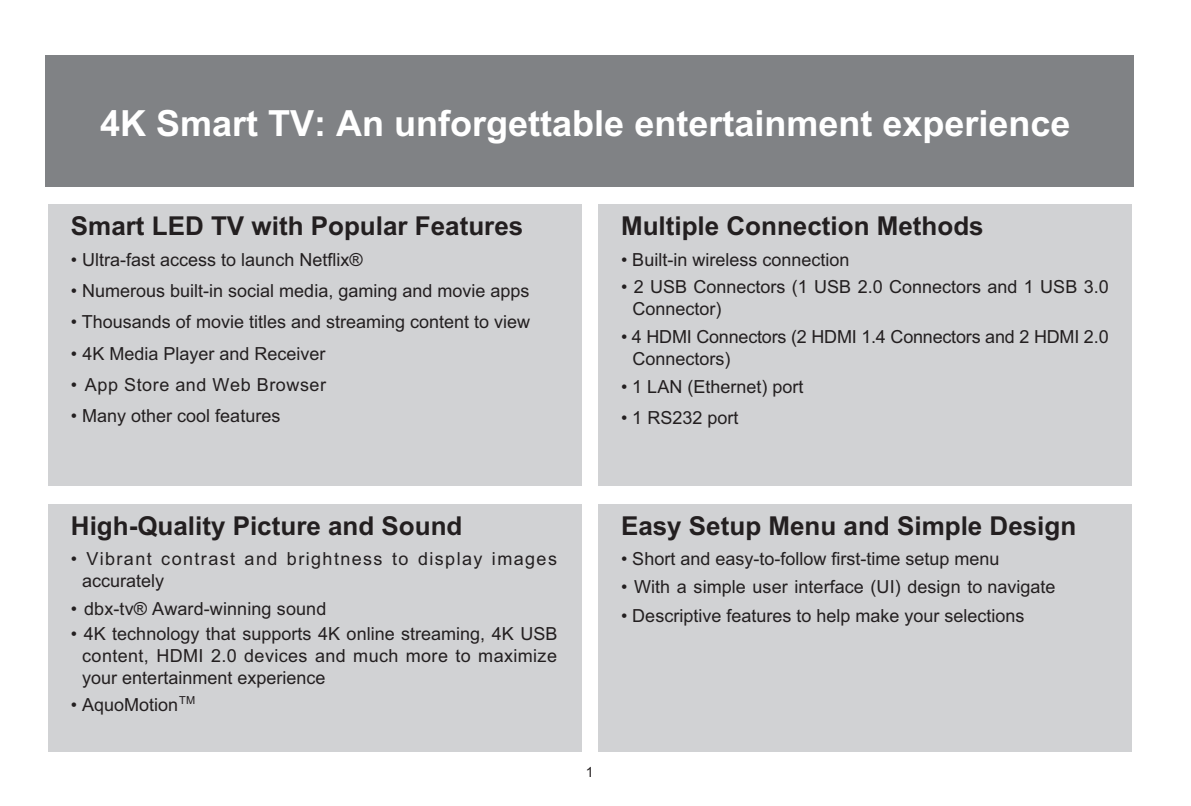
<style>
.page{position:relative;width:1191px;height:806px;background:#fff}
.page>*{position:absolute;margin:0;border:0;box-sizing:border-box;transform-origin:0 0}
.t1{font:700 36px "Arial";color:#fff}
.t2{font:700 26px "Arial";color:#231f20}
.t3{font:18px/22px "Arial";color:#231f20}
.t4{font:18px/22px "Arial";letter-spacing:.08em;color:#231f20}
.t5{font:18px "Arial";letter-spacing:.03em;color:#231f20}
.t6{font:14px "Arial";color:#231f20}
</style>
<div class="page">
<div style="left:45px;top:56px;width:1089px;height:131px;background:#808285"></div>
<div style="left:48px;top:204px;width:533px;height:282px;background:#d1d2d4"></div>
<div style="left:598px;top:204px;width:533px;height:282px;background:#d1d2d4"></div>
<div style="left:48px;top:504px;width:533px;height:247px;background:#d1d2d4"></div>
<div style="left:598px;top:504px;width:533px;height:247px;background:#d1d2d4"></div>
<p class="t1" style="left:100px;top:100px;width:972px">4K Smart TV: An unforgettable entertainment experience</p>
<p class="t2" style="left:71px;top:209px;width:454px">Smart LED TV with Popular Features</p>
<p class="t3" style="left:71px;top:248px;width:293px">• Ultra-fast access to launch Netflix®</p>
<p class="t3" style="left:71px;top:279px;width:460px">• Numerous built-in social media, gaming and movie apps</p>
<p class="t3" style="left:71px;top:311px;width:461px">• Thousands of movie titles and streaming content to view</p>
<p class="t3" style="left:71px;top:342px;width:256px">• 4K Media Player and Receiver</p>
<p class="t5" style="left:71px;top:372px;width:257px">• App Store and Web Browser</p>
<p class="t3" style="left:71px;top:405px;width:211px">• Many other cool features</p>
<p class="t2" style="left:621px;top:209px;width:364px">Multiple Connection Methods</p>
<p class="t3" style="left:621px;top:248px;width:230px">• Built-in wireless connection</p>
<p class="t3" style="left:632px;top:276px;width:478px;text-indent:-11px">• 2 USB Connectors (1 USB 2.0 Connectors and 1 USB 3.0<br>Connector)</p>
<p class="t3" style="left:632px;top:325px;width:478px;text-indent:-11px">• 4 HDMI Connectors (2 HDMI 1.4 Connectors and 2 HDMI 2.0<br>Connectors)</p>
<p class="t3" style="left:621px;top:375px;width:184px">• 1 LAN (Ethernet) port</p>
<p class="t3" style="left:621px;top:407px;width:119px">• 1 RS232 port</p>
<p class="t2" style="left:71px;top:508px;width:393px">High-Quality Picture and Sound</p>
<p class="t4" style="left:82px;top:547px;width:476px;text-indent:-11px">• Vibrant contrast and brightness to display images accurately</p>
<p class="t3" style="left:71px;top:597px;width:257px">• dbx-tv® Award-winning sound</p>
<p class="t3" style="left:82px;top:622px;width:477px;text-align:justify;text-indent:-11px">• 4K technology that supports 4K online streaming, 4K USB content, HDMI 2.0 devices and much more to maximize your entertainment experience</p>
<p class="t3" style="left:71px;top:693px;width:126px">• AquoMotion<sup>TM</sup></p>
<p class="t2" style="left:621px;top:508px;width:457px">Easy Setup Menu and Simple Design</p>
<p class="t3" style="left:621px;top:547px;width:380px">• Short and easy-to-follow first-time setup menu</p>
<p class="t3" style="left:621px;top:575px;width:436px">• With a simple user interface (UI) design to navigate</p>
<p class="t3" style="left:621px;top:604px;width:405px">• Descriptive features to help make your selections</p>
<p class="t6" style="left:586px;top:762px;width:9px">1</p>
</div>
